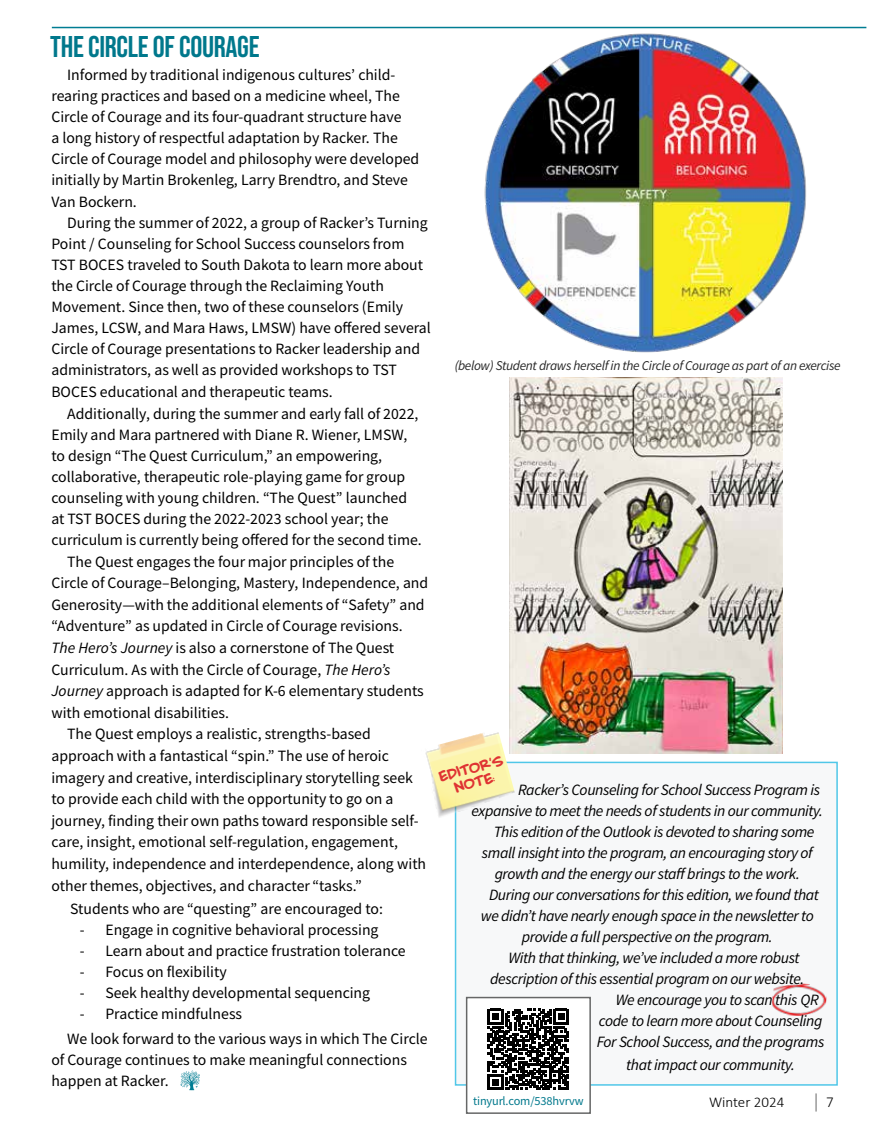
<style>
.page{position:relative;width:891px;height:1134px;background:#fff}
.page>*{position:absolute;margin:0;border:0;box-sizing:border-box;transform-origin:0 0}
.t1{font:30px "Bebas Neue";letter-spacing:-.01em;color:#00788c}
.t2{font:700 17.1px/14.5px "MM Hand Of Toth";color:#df3333;text-align:center}
.t3{font:15.75px/21px "Source Sans Variable";color:#000}
.t4{font:italic 15.75px "Source Sans Variable";letter-spacing:-.025em;color:#000}
.t5{font:300 15px "Calibri";color:#000}
.t6{font:italic 13.5px "Source Sans Variable";letter-spacing:-.025em;color:#000}
.t7{font:12.3px "Source Sans Variable";letter-spacing:-.01em;color:#00788c}
.s1{font-style:italic}
</style>
<div class="page">
<svg style="left:816px;top:1093px;width:1px;height:19px"></svg>
<svg style="left:180px;top:1070px;width:20px;height:20px"></svg>
<hr style="left:52px;top:27px;width:814px;height:1px;background:#007d93">
<div style="left:455px;top:762px;width:383px;height:324px;background:#f7f8f9;border:2px solid #50c7e8"></div>
<img style="left:772px;top:983px;width:55px;height:33px">
<img style="left:509px;top:378px;width:273px;height:376px">
<div style="left:467px;top:998px;width:123px;height:115px;background:#fff"></div>
<svg style="left:488px;top:1009px;width:81px;height:81px"></svg>
<div style="left:466px;top:997px;width:125px;height:117px;border:2px solid #666767"></div>
<img style="left:425px;top:729px;width:91px;height:89px">
<img style="left:466px;top:26px;width:358px;height:327px">
<h1 class="t1" style="left:50px;top:30px;width:211px">THE CIRCLE OF COURAGE</h1>
<p class="t3" style="left:51px;top:65px;width:369px;text-indent:16px">Informed by traditional indigenous cultures’ child&shy;rearing practices and based on a medicine wheel, The Circle of Courage and its four-quadrant structure have<br>a long history of respectful adaptation by Racker. The Circle of Courage model and philosophy were developed initially by Martin Brokenleg, Larry Brendtro, and Steve Van Bockern.</p>
<p class="t3" style="left:51px;top:213px;width:381px;text-indent:16px">During the summer of 2022, a group of Racker’s Turning Point / Counseling for School Success counselors from TST BOCES traveled to South Dakota to learn more about the Circle of Courage through the Reclaiming Youth Movement. Since then, two of these counselors (Emily James, LCSW, and Mara Haws, LMSW) have offered several Circle of Courage presentations to Racker leadership and administrators, as well as provided workshops to TST BOCES educational and therapeutic teams.</p>
<p class="t3" style="left:67px;top:403px;width:353px">Additionally, during the summer and early fall of 2022,</p>
<p class="t3" style="left:51px;top:424px;width:357px">Emily and Mara partnered with Diane R. Wiener, LMSW,</p>
<p class="t3" style="left:51px;top:445px;width:332px">to design “The Quest Curriculum,” an empowering,</p>
<p class="t3" style="left:51px;top:466px;width:355px">collaborative, therapeutic role-playing game for group</p>
<p class="t3" style="left:51px;top:487px;width:357px">counseling with young children. “The Quest” launched</p>
<p class="t3" style="left:51px;top:508px;width:339px">at TST BOCES during the 2022-2023 school year; the</p>
<p class="t3" style="left:51px;top:530px;width:372px">curriculum is currently being offered for the second time.</p>
<p class="t3" style="left:67px;top:551px;width:329px">The Quest engages the four major principles of the</p>
<p class="t3" style="left:51px;top:573px;width:378px">Circle of Courage–Belonging, Mastery, Independence, and</p>
<p class="t3" style="left:51px;top:594px;width:375px">Generosity—with the additional elements of “Safety” and</p>
<p class="t3" style="left:51px;top:616px;width:353px">“Adventure” as updated in Circle of Courage revisions.</p>
<p class="t3" style="left:51px;top:637px;width:344px"><span class="s1">The Hero’s Journey</span> is also a cornerstone of The Quest</p>
<p class="t3" style="left:51px;top:659px;width:341px">Curriculum. As with the Circle of Courage, <span class="s1">The Hero’s</span></p>
<p class="t3" style="left:51px;top:681px;width:374px"><span class="s1">Journey</span> approach is adapted for K-6 elementary students</p>
<p class="t3" style="left:51px;top:702px;width:179px">with emotional disabilities.</p>
<p class="t3" style="left:67px;top:724px;width:305px">The Quest employs a realistic, strengths-based</p>
<p class="t3" style="left:51px;top:745px;width:339px">approach with a fantastical “spin.” The use of heroic</p>
<p class="t3" style="left:51px;top:767px;width:363px">imagery and creative, interdisciplinary storytelling seek</p>
<p class="t3" style="left:51px;top:789px;width:344px">to provide each child with the opportunity to go on a</p>
<p class="t3" style="left:51px;top:810px;width:369px">journey, finding their own paths toward responsible self-</p>
<p class="t3" style="left:51px;top:832px;width:348px">care, insight, emotional self-regulation, engagement,</p>
<p class="t3" style="left:51px;top:853px;width:376px">humility, independence and interdependence, along with</p>
<p class="t3" style="left:51px;top:875px;width:312px">other themes, objectives, and character “tasks.”</p>
<p class="t3" style="left:70px;top:898px;width:314px">Students who are “questing” are encouraged to:</p>
<p class="t3" style="left:80px;top:920px;width:300px">- Engage in cognitive behavioral processing</p>
<p class="t3" style="left:80px;top:941px;width:327px">- Learn about and practice frustration tolerance</p>
<p class="t3" style="left:80px;top:962px;width:148px">- Focus on flexibility</p>
<p class="t3" style="left:80px;top:983px;width:292px">- Seek healthy developmental sequencing</p>
<p class="t3" style="left:67px;top:1002px;width:362px;line-height:24.6px;text-indent:13px">- Practice mindfulness<br>We look forward to the various ways in which The Circle</p>
<p class="t3" style="left:51px;top:1049px;width:357px">of Courage continues to make meaningful connections happen at Racker.</p>
<p class="t6" style="left:454px;top:357px;width:388px">(below) Student draws herself in the Circle of Courage as part of an exercise</p>
<p class="t2" style="left:438px;top:769px;width:67px;rotate:-15deg">EDITOR'S<br>NOTE:</p>
<p class="t4" style="left:518px;top:780px;width:304px">Racker’s Counseling for School Success Program is</p>
<p class="t4" style="left:471px;top:801px;width:353px">expansive to meet the needs of students in our community.</p>
<p class="t4" style="left:494px;top:822px;width:322px">This edition of the Outlook is devoted to sharing some</p>
<p class="t4" style="left:482px;top:843px;width:332px">small insight into the program, an encouraging story of</p>
<p class="t4" style="left:495px;top:864px;width:307px">growth and the energy our staff brings to the work.</p>
<p class="t4" style="left:489px;top:885px;width:332px">During our conversations for this edition, we found that</p>
<p class="t4" style="left:481px;top:906px;width:335px">we didn’t have nearly enough space in the newsletter to</p>
<p class="t4" style="left:522px;top:927px;width:252px">provide a full perspective on the program.</p>
<p class="t4" style="left:508px;top:948px;width:293px">With that thinking, we’ve included a more robust</p>
<p class="t4" style="left:490px;top:969px;width:316px">description of this essential program on our website.</p>
<p class="t4" style="left:616px;top:990px;width:205px">We encourage you to scan this QR</p>
<p class="t4" style="left:599px;top:1011px;width:225px">code to learn more about Counseling</p>
<p class="t4" style="left:597px;top:1032px;width:229px">For School Success, and the programs</p>
<p class="t4" style="left:626px;top:1055px;width:170px">that impact our community.</p>
<p class="t7" style="left:473px;top:1094px;width:112px">tinyurl.com/538hvrvw</p>
<p class="t5" style="left:709px;top:1093px;width:77px">Winter 2024</p>
<p class="t5" style="left:826px;top:1092px;width:9px">7</p>
</div>
